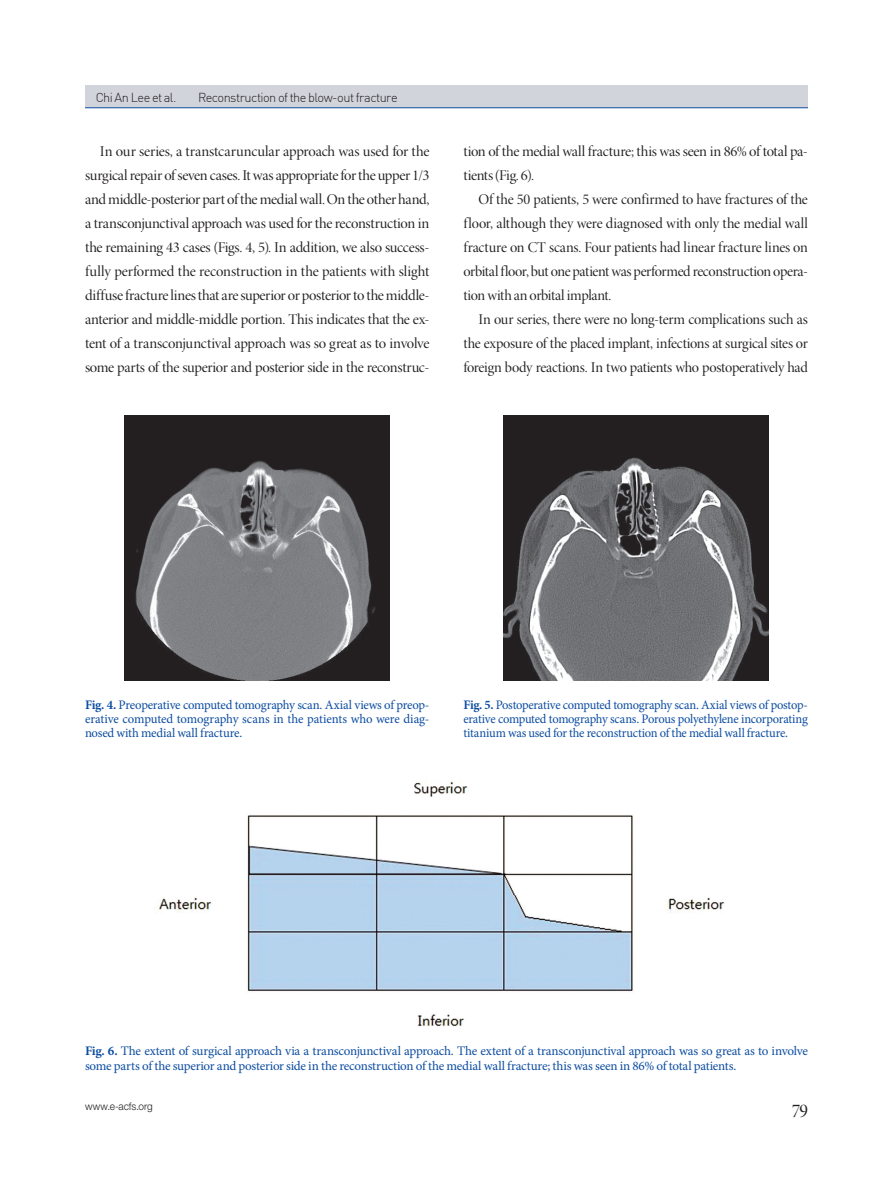
<style>
.page{position:relative;width:893px;height:1191px;background:#fff}
.page>*{position:absolute;margin:0;border:0;box-sizing:border-box;transform-origin:0 0}
.t1{font:19.5px "Minion Pro Disp";color:#231f20;scale:.96 1}
.t2{font:15px/24px "Minion Pro Disp";letter-spacing:-.02em;color:#231f20;text-align:justify}
.t3{font:13.05px/14.5px "Minion Pro";letter-spacing:-.02em;color:#0d4da1;text-align:justify}
.t4{font:13.05px/14.4px "Minion Pro";letter-spacing:-.02em;color:#0d4da1;text-align:justify;scale:.96 1}
.t5{font:300 12.75px "DIN";letter-spacing:-.045em;color:#231f20}
.t6{font:300 10.5px "Helvetica Neue LT Std";letter-spacing:-.005em;color:#231f20;scale:.96 1}
.s1{font-weight:700}
</style>
<div class="page">
<div style="left:85px;top:85px;width:723px;height:22px;background:#d2d4dc"></div>
<hr style="left:85px;top:107px;width:723px;height:1px;background:#0d4da1">
<img style="left:125px;top:416px;width:265px;height:265px">
<img style="left:503px;top:416px;width:265px;height:265px">
<img style="left:154px;top:781px;width:571px;height:246px">
<p class="t5" style="left:96px;top:90px;width:82px">Chi An Lee et al.</p>
<p class="t5" style="left:198px;top:90px;width:201px">Reconstruction of the blow-out fracture</p>
<p class="t2" style="left:85px;top:140px;width:346px;text-indent:15px">In our series, a transtcaruncular approach was used for the surgical repair of seven cases. It was appropriate for the upper 1/3 and middle-posterior part of the medial wall. On the other hand, a transconjunctival approach was used for the reconstruction in the remaining 43 cases (Figs. 4, 5). In addition, we also success&shy;fully performed the reconstruction in the patients with slight diffuse fracture lines that are superior or posterior to the middle&shy;anterior and middle-middle portion. This indicates that the ex&shy;tent of a transconjunctival approach was so great as to involve some parts of the superior and posterior side in the reconstruc-</p>
<p class="t2" style="left:463px;top:140px;width:346px">tion of the medial wall fracture; this was seen in 86% of total pa&shy;tients (Fig. 6).</p>
<p class="t2" style="left:463px;top:188px;width:346px;text-indent:15px">Of the 50 patients, 5 were confirmed to have fractures of the floor, although they were diagnosed with only the medial wall fracture on CT scans. Four patients had linear fracture lines on orbital floor, but one patient was performed reconstruction opera&shy;tion with an orbital implant.</p>
<p class="t2" style="left:463px;top:308px;width:346px;text-indent:15px">In our series, there were no long-term complications such as the exposure of the placed implant, infections at surgical sites or foreign body reactions. In two patients who postoperatively had</p>
<p class="t3" style="left:85px;top:697px;width:346px"><span class="s1">Fig. 4.</span> Preoperative computed tomography scan. Axial views of preop&shy;erative computed tomography scans in the patients who were diag&shy;nosed with medial wall fracture.</p>
<p class="t4" style="left:463px;top:697px;width:360px"><span class="s1">Fig. 5.</span> Postoperative computed tomography scan. Axial views of postop&shy;erative computed tomography scans. Porous polyethylene incorporating titanium was used for the reconstruction of the medial wall fracture.</p>
<p class="t3" style="left:85px;top:1043px;width:724px"><span class="s1">Fig. 6.</span> The extent of surgical approach via a transconjunctival approach. The extent of a transconjunctival approach was so great as to involve some parts of the superior and posterior side in the reconstruction of the medial wall fracture; this was seen in 86% of total patients.</p>
<p class="t6" style="left:85px;top:1100px;width:72px">www.e-acfs.org</p>
<h1 class="t1" style="left:792px;top:1099px;width:18px">79</h1>
</div>
